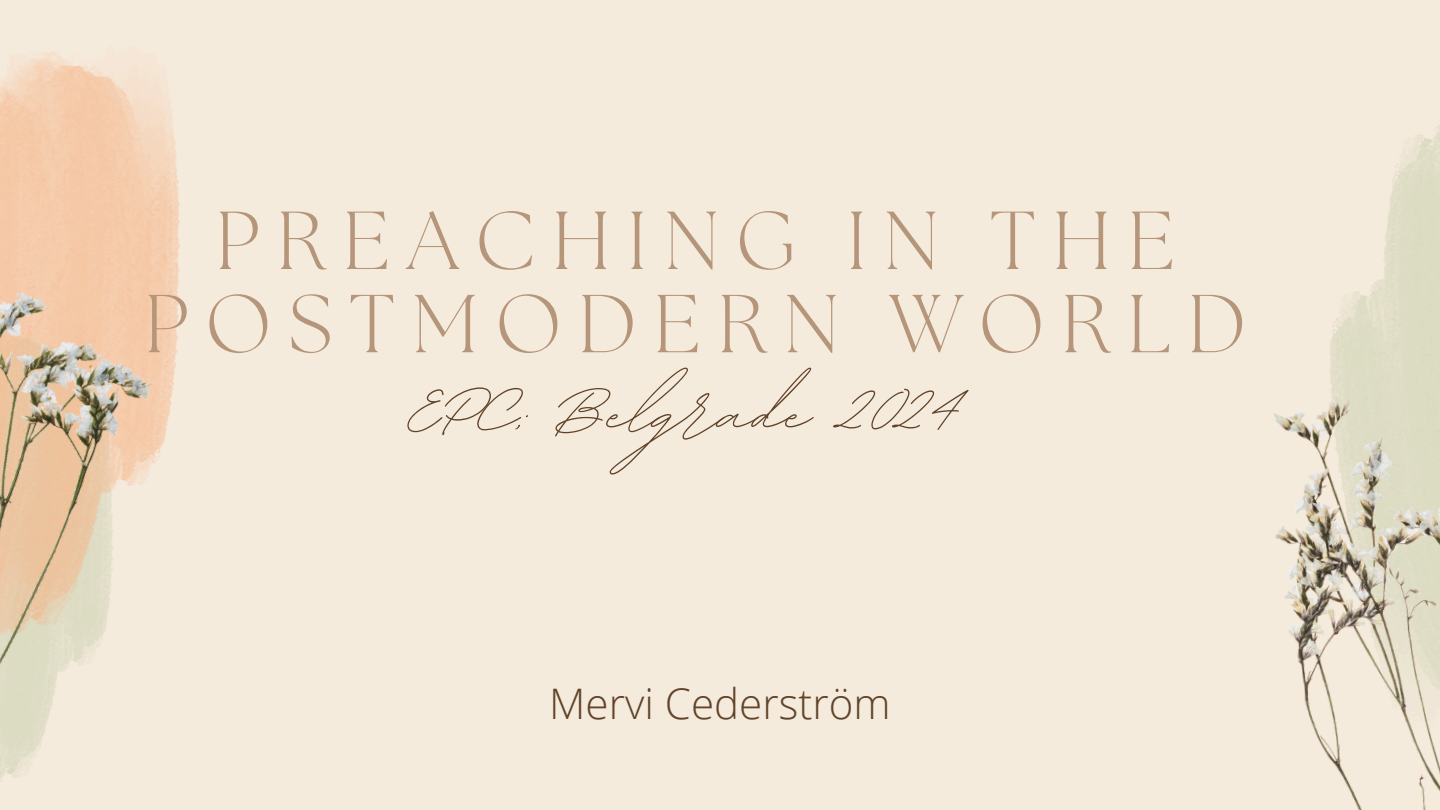
<style>
.page{position:relative;width:1440px;height:810px;background:#fff}
.page>*{position:absolute;margin:0;border:0;box-sizing:border-box;transform-origin:0 0}
.t1{font:116px "BD Script";color:#604329}
.t2{font:300 82px/83.2px "The Seasons";letter-spacing:.2em;color:#b6967a;text-align:center}
.t3{font:300 42.1px "Open Sans";color:#604329}
</style>
<div class="page">
<img style="left:0;top:220px;width:221px;height:590px">
<img style="left:1125px;top:336px;width:315px;height:474px">
<p class="t2" style="left:144px;top:206px;width:1103px">PREACHING IN THE<br>POSTMODERN WORLD</p>
<h1 class="t1" style="left:406px;top:336px;width:547px">EPC; Belgrade 2024</h1>
<p class="t3" style="left:549px;top:674px;width:343px">Mervi Cederström</p>
</div>
